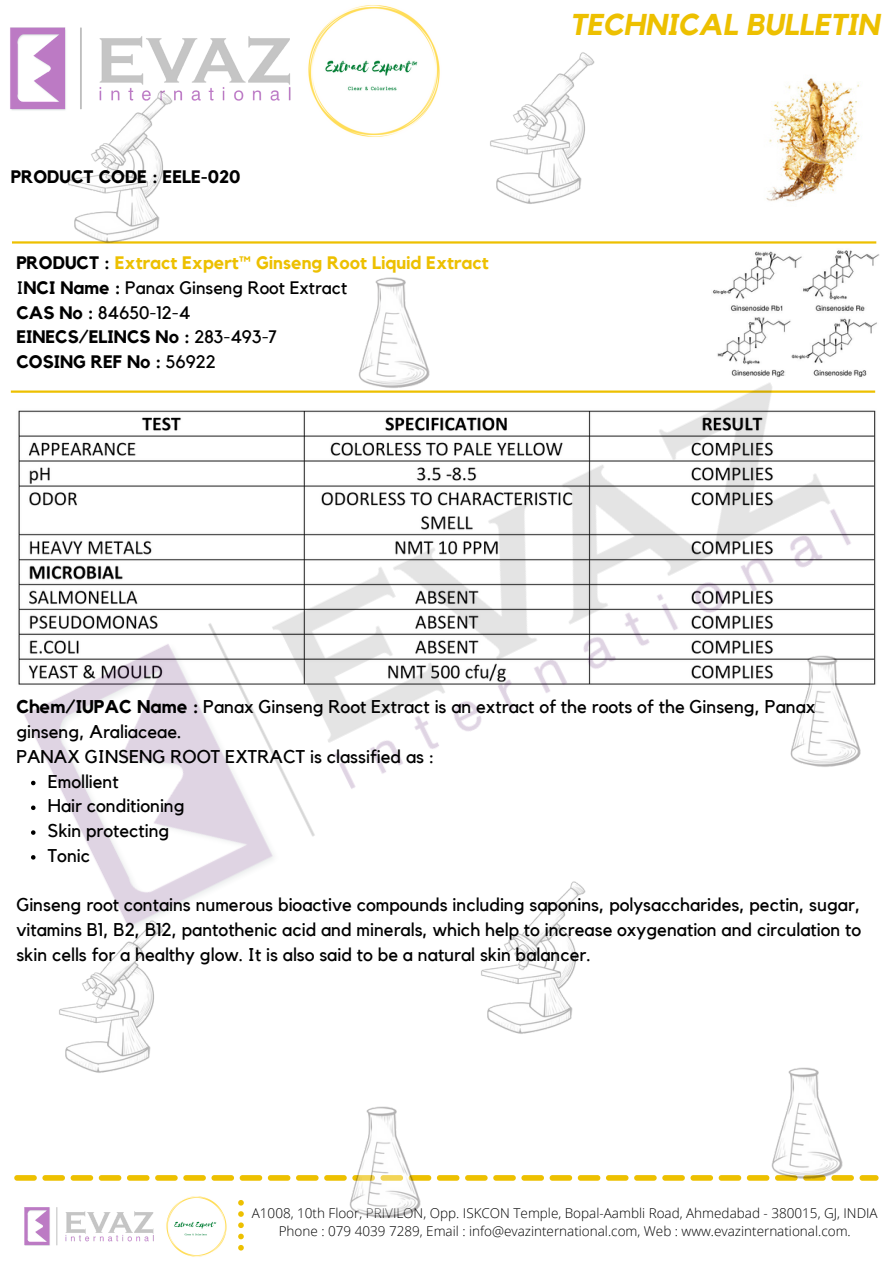
<style>
.page{position:relative;width:894px;height:1264px;background:#fff}
.page>*{position:absolute;margin:0;border:0;box-sizing:border-box;transform-origin:0 0}
.t1{font:italic 700 30px "Kollektif";color:#edc000}
.t2{font:18.45px/24.8px "Kollektif";color:#000}
.t3{font:700 18px "Kollektif";color:#000}
.t4{font:18px "Kollektif";color:#000}
.t5{font:700 18px "Kollektif";color:#edc000}
.t6{font:300 13.5px "Open Sans";color:#000}
.s1{color:#000}
.s2{font-weight:700}
.s3{font-weight:400}
</style>
<div class="page">
<img style="left:10px;top:27px;width:281px;height:84px">
<img style="left:24px;top:1207px;width:130px;height:38px">
<svg style="left:238px;top:1200px;width:6px;height:50px"></svg>
<img style="left:308px;top:5px;width:132px;height:132px">
<svg style="left:14px;top:1175px;width:864px;height:5px"></svg>
<img style="left:166px;top:1196px;width:61px;height:61px">
<hr style="left:12px;top:241px;width:864px;height:2px;background:#edc000">
<img style="left:10px;top:383px;width:866px;height:522px">
<img style="left:490px;top:52px;width:105px;height:152px">
<img style="left:336px;top:277px;width:111px;height:129px">
<img style="left:43px;top:62px;width:145px;height:182px">
<img style="left:767px;top:627px;width:109px;height:157px">
<img style="left:748px;top:1067px;width:112px;height:114px">
<img style="left:456px;top:852px;width:145px;height:182px">
<img style="left:327px;top:1106px;width:111px;height:112px">
<img style="left:34px;top:891px;width:145px;height:182px">
<img style="left:766px;top:78px;width:94px;height:124px">
<img style="left:713px;top:250px;width:165px;height:127px">
<svg style="left:31px;top:780px;width:4px;height:5px"></svg>
<svg style="left:31px;top:805px;width:4px;height:5px"></svg>
<svg style="left:31px;top:830px;width:4px;height:4px"></svg>
<svg style="left:31px;top:855px;width:4px;height:4px"></svg>
<p class="t3" style="left:11px;top:168px;width:231px">PRODUCT CODE : EELE-020</p>
<p class="t5" style="left:16px;top:254px;width:473px"><span class="s1">PRODUCT :</span> Extract Expert™ Ginseng Root Liquid Extract</p>
<p class="t4" style="left:16px;top:279px;width:332px">I<span class="s2">NCI Name :</span> Panax Ginseng Root Extract</p>
<p class="t4" style="left:16px;top:304px;width:175px"><span class="s2">CAS No :</span> 84650-12-4</p>
<p class="t3" style="left:16px;top:329px;width:262px">EINECS/ELINCS No : <span class="s3">283-493-7</span></p>
<p class="t3" style="left:16px;top:353px;width:201px">COSING REF No : <span class="s3">56922</span></p>
<p class="t1" style="left:569px;top:11px;width:311px">TECHNICAL BULLETIN</p>
<p class="t2" style="left:16px;top:695px;width:800px"><span class="s2">Chem/IUPAC Name :</span> Panax Ginseng Root Extract is an extract of the roots of the Ginseng, Panax ginseng, Araliaceae.</p>
<p class="t2" style="left:16px;top:744px;width:419px">PANAX GINSENG ROOT EXTRACT is classified as :</p>
<p class="t2" style="left:48px;top:769px;width:72px">Emollient</p>
<p class="t2" style="left:48px;top:794px;width:138px">Hair conditioning</p>
<p class="t2" style="left:48px;top:819px;width:123px">Skin protecting</p>
<p class="t2" style="left:48px;top:843px;width:44px">Tonic</p>
<p class="t2" style="left:16px;top:893px;width:846px;text-align:justify">Ginseng root contains numerous bioactive compounds including saponins, polysaccharides, pectin, sugar, vitamins B1, B2, B12, pantothenic acid and minerals, which help to increase oxygenation and circulation to skin cells for a healthy glow. It is also said to be a natural skin balancer.</p>
<p class="t6" style="left:252px;top:1203px;width:627px">A1008, 10th Floor, PRIVILON, Opp. ISKCON Temple, Bopal-Aambli Road, Ahmedabad - 380015, GJ, INDIA</p>
<p class="t6" style="left:278px;top:1221px;width:573px">Phone : 079 4039 7289, Email : info@evazinternational.com, Web : www.evazinternational.com.</p>
</div>
